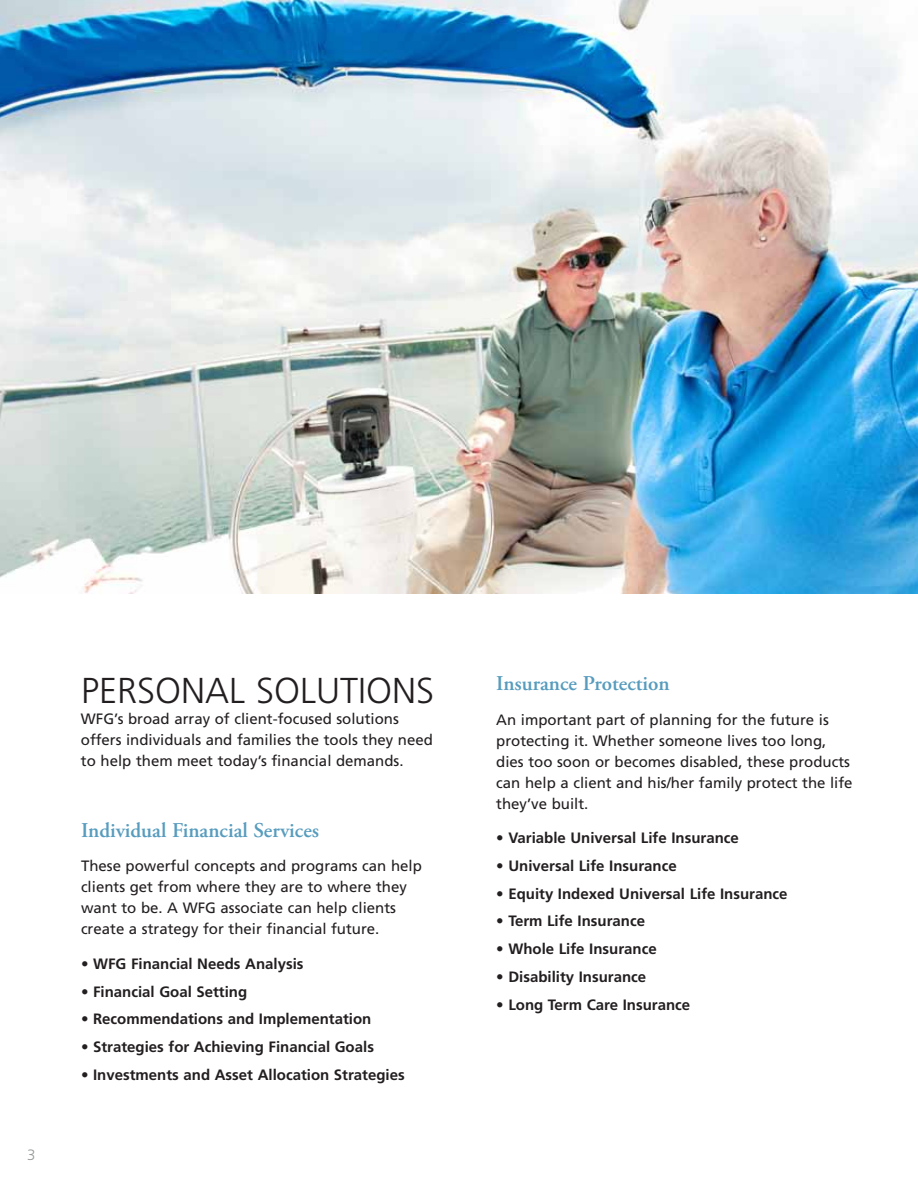
<style>
.page{position:relative;width:918px;height:1188px;background:#fff}
.page>*{position:absolute;margin:0;border:0;box-sizing:border-box;transform-origin:0 0}
.t1{font:300 36px "Frutiger";color:#231f20}
.t2{font:600 21px "Adobe Garamond Pro";color:#579cbe}
.t3{font:15px/21px "Frutiger";color:#231f20}
.t4{font:700 15px "Frutiger";color:#231f20}
.t5{font:300 15px "Frutiger";color:#949698}
</style>
<div class="page">
<img style="left:0;top:0;width:918px;height:594px">
<p class="t5" style="left:27px;top:1146px;width:10px">3</p>
<h1 class="t1" style="left:81px;top:670px;width:355px">PERSONAL SOLUTIONS</h1>
<p class="t3" style="left:81px;top:708px;width:353px">WFG’s broad array of client-focused solutions offers individuals and families the tools they need to help them meet today’s financial demands.</p>
<h2 class="t2" style="left:81px;top:818px;width:240px">Individual Financial Services</h2>
<p class="t3" style="left:81px;top:856px;width:342px">These powerful concepts and programs can help clients get from where they are to where they want to be. A WFG associate can help clients create a strategy for their financial future.</p>
<p class="t4" style="left:81px;top:955px;width:224px">• WFG Financial Needs Analysis</p>
<p class="t4" style="left:81px;top:983px;width:168px">• Financial Goal Setting</p>
<p class="t4" style="left:81px;top:1010px;width:292px">• Recommendations and Implementation</p>
<p class="t4" style="left:81px;top:1038px;width:294px">• Strategies for Achieving Financial Goals</p>
<p class="t4" style="left:81px;top:1066px;width:325px">• Investments and Asset Allocation Strategies</p>
<h2 class="t2" style="left:496px;top:671px;width:175px">Insurance Protection</h2>
<p class="t3" style="left:496px;top:709px;width:358px">An important part of planning for the future is protecting it. Whether someone lives too long, dies too soon or becomes disabled, these products can help a client and his/her family protect the life they’ve built.</p>
<p class="t4" style="left:496px;top:829px;width:244px">• Variable Universal Life Insurance</p>
<p class="t4" style="left:496px;top:857px;width:182px">• Universal Life Insurance</p>
<p class="t4" style="left:496px;top:885px;width:293px">• Equity Indexed Universal Life Insurance</p>
<p class="t4" style="left:496px;top:912px;width:150px">• Term Life Insurance</p>
<p class="t4" style="left:496px;top:940px;width:162px">• Whole Life Insurance</p>
<p class="t4" style="left:496px;top:968px;width:152px">• Disability Insurance</p>
<p class="t4" style="left:496px;top:996px;width:195px">• Long Term Care Insurance</p>
</div>
